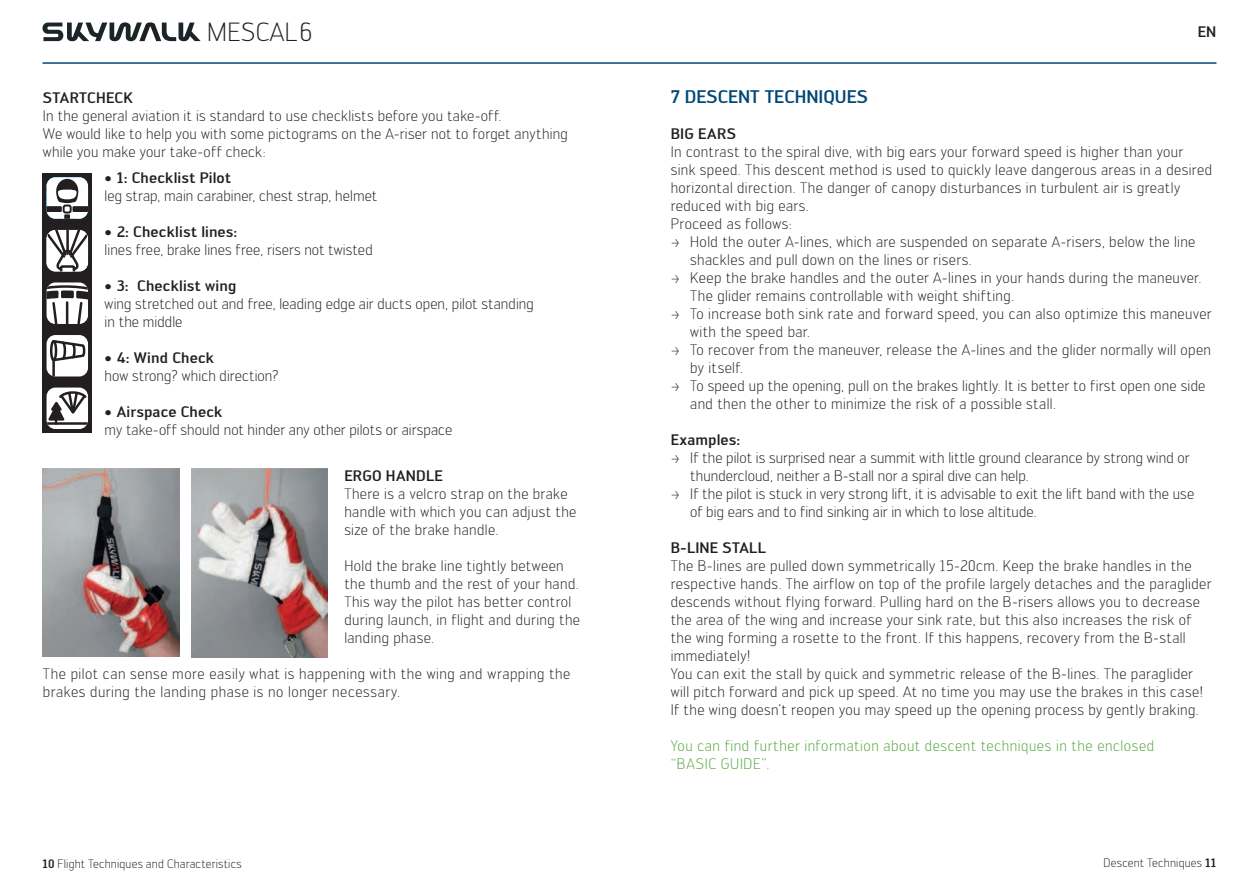
<style>
.page{position:relative;width:1259px;height:893px;background:#fff}
.page>*{position:absolute;margin:0;border:0;box-sizing:border-box;transform-origin:0 0}
.t1{font:300 25.8px "Engel";letter-spacing:.02em;color:#231f20}
.t2{font:500 18px "Engel";color:#004876}
.t3{font:300 15px/18px "Engel";letter-spacing:.025em;color:#231f20}
.t4{font:300 15px/18px "Engel";letter-spacing:.005em;color:#231f20}
.t5{font:500 15px "Engel";letter-spacing:.01em;color:#231f20}
.t6{font:300 15px/18px "Engel";letter-spacing:.035em;color:#52a43d}
.t7{font:300 12px "Engel";letter-spacing:.015em;color:#231f20}
.s1{font-weight:500}
</style>
<div class="page">
<svg style="left:43px;top:22px;width:158px;height:19px"></svg>
<hr style="left:43px;top:62px;width:586px;height:2px;background:#004977">
<hr style="left:629px;top:62px;width:587px;height:2px;background:#004977">
<img style="left:43px;top:469px;width:137px;height:188px">
<img style="left:191px;top:469px;width:136px;height:188px">
<div style="left:43px;top:173px;width:49px;height:260px;background:#231f20"></div>
<svg style="left:47px;top:230px;width:41px;height:41px"></svg>
<div style="left:47px;top:282px;width:41px;height:42px;background:#fff;border-radius:9px"></div>
<svg style="left:47px;top:284px;width:41px;height:40px"></svg>
<div style="left:47px;top:335px;width:41px;height:41px;background:#fff;border-radius:9px"></div>
<div style="left:50px;top:340px;width:7px;height:21px;border:2px solid #231f20;border-radius:50%"></div>
<hr style="left:52px;top:360px;width:3px;height:16px;background:#231f20">
<svg style="left:51px;top:338px;width:36px;height:25px"></svg>
<div style="left:47px;top:388px;width:41px;height:41px;background:#fff;border-radius:9px"></div>
<hr style="left:47px;top:422px;width:41px;height:3px;background:#231f20">
<svg style="left:47px;top:390px;width:41px;height:33px"></svg>
<svg style="left:47px;top:177px;width:41px;height:42px"></svg>
<svg style="left:47px;top:179px;width:41px;height:40px"></svg>
<h1 class="t1" style="left:207px;top:22px;width:107px">MESCAL6</h1>
<p class="t5" style="left:1197px;top:26px;width:20px">EN</p>
<p class="t5" style="left:43px;top:92px;width:92px">STARTCHECK</p>
<p class="t3" style="left:43px;top:108px;width:526px">In the general aviation it is standard to use checklists before you take-off.<br>We would like to help you with some pictograms on the A-riser not to forget anything while you make your take-off check:</p>
<p class="t5" style="left:105px;top:172px;width:128px">• 1: Checklist Pilot</p>
<p class="t4" style="left:105px;top:188px;width:274px">leg strap, main carabiner, chest strap, helmet</p>
<p class="t5" style="left:105px;top:226px;width:134px">• 2: Checklist lines:</p>
<p class="t3" style="left:105px;top:242px;width:270px">lines free, brake lines free, risers not twisted</p>
<p class="t5" style="left:105px;top:280px;width:133px">• 3: Checklist wing</p>
<p class="t4" style="left:105px;top:296px;width:431px">wing stretched out and free, leading edge air ducts open, pilot standing in the middle</p>
<p class="t5" style="left:105px;top:352px;width:111px">• 4: Wind Check</p>
<p class="t4" style="left:105px;top:368px;width:176px">how strong? which direction?</p>
<p class="t5" style="left:105px;top:406px;width:119px">• Airspace Check</p>
<p class="t4" style="left:105px;top:422px;width:349px">my take-off should not hinder any other pilots or airspace</p>
<p class="t5" style="left:344px;top:470px;width:100px">ERGO HANDLE</p>
<p class="t3" style="left:344px;top:486px;width:234px">There is a velcro strap on the brake handle with which you can adjust the size of the brake handle.</p>
<p class="t3" style="left:344px;top:558px;width:237px">Hold the brake line tightly between the thumb and the rest of your hand.<br>This way the pilot has better control during launch, in flight and during the landing phase.</p>
<p class="t3" style="left:43px;top:666px;width:529px">The pilot can sense more easily what is happening with the wing and wrapping the brakes during the landing phase is no longer necessary.</p>
<p class="t2" style="left:670px;top:90px;width:199px">7 DESCENT TECHNIQUES</p>
<p class="t5" style="left:670px;top:128px;width:67px">BIG EARS</p>
<p class="t3" style="left:670px;top:144px;width:514px">In contrast to the spiral dive, with big ears your forward speed is higher than your</p>
<p class="t3" style="left:670px;top:162px;width:543px">sink speed. This descent method is used to quickly leave dangerous areas in a desired</p>
<p class="t3" style="left:670px;top:180px;width:511px">horizontal direction. The danger of canopy disturbances in turbulent air is greatly</p>
<p class="t3" style="left:670px;top:198px;width:140px">reduced with big ears.</p>
<p class="t3" style="left:670px;top:216px;width:122px">Proceed as follows:</p>
<p class="t3" style="left:670px;top:234px;width:526px">&gt; Hold the outer A-lines, which are suspended on separate A-risers, below the line</p>
<p class="t3" style="left:690px;top:252px;width:283px">shackles and pull down on the lines or risers.</p>
<p class="t3" style="left:670px;top:270px;width:532px">&gt; Keep the brake handles and the outer A-lines in your hands during the maneuver.</p>
<p class="t3" style="left:690px;top:288px;width:325px">The glider remains controllable with weight shifting.</p>
<p class="t3" style="left:670px;top:306px;width:542px">&gt; To increase both sink rate and forward speed, you can also optimize this maneuver</p>
<p class="t3" style="left:690px;top:324px;width:121px">with the speed bar.</p>
<p class="t3" style="left:670px;top:342px;width:542px">&gt; To recover from the maneuver, release the A-lines and the glider normally will open</p>
<p class="t3" style="left:690px;top:360px;width:54px">by itself.</p>
<p class="t3" style="left:670px;top:378px;width:536px">&gt; To speed up the opening, pull on the brakes lightly. It is better to first open one side</p>
<p class="t3" style="left:690px;top:396px;width:367px">and then the other to minimize the risk of a possible stall.</p>
<p class="t5" style="left:670px;top:434px;width:71px">Examples:</p>
<p class="t4" style="left:670px;top:450px;width:520px">&gt; If the pilot is surprised near a summit with little ground clearance by strong wind or</p>
<p class="t4" style="left:690px;top:468px;width:340px">thundercloud, neither a B-stall nor a spiral dive can help.</p>
<p class="t4" style="left:670px;top:486px;width:525px">&gt; If the pilot is stuck in very strong lift, it is advisable to exit the lift band with the use</p>
<p class="t4" style="left:690px;top:504px;width:348px">of big ears and to find sinking air in which to lose altitude.</p>
<p class="t5" style="left:670px;top:542px;width:97px">B-LINE STALL</p>
<p class="t3" style="left:670px;top:558px;width:542px">The B-lines are pulled down symmetrically 15-20cm. Keep the brake handles in the respective hands. The airflow on top of the profile largely detaches and the paraglider descends without flying forward. Pulling hard on the B-risers allows you to decrease the area of the wing and increase your sink rate, but this also increases the risk of the wing forming a rosette to the front. If this happens, recovery from the B-stall immediately!<br>You can exit the stall by quick and symmetric release of the B-lines. The paraglider will pitch forward and pick up speed. At no time you may use the brakes in this case!<br>If the wing doesn’t reopen you may speed up the opening process by gently braking.</p>
<p class="t6" style="left:670px;top:738px;width:485px">You can find further information about descent techniques in the enclosed “BASIC GUIDE”.</p>
<p class="t7" style="left:43px;top:859px;width:201px"><span class="s1">10</span> Flight Techniques and Characteristics</p>
<p class="t7" style="left:1103px;top:858px;width:114px">Descent Techniques <span class="s1">11</span></p>
</div>
